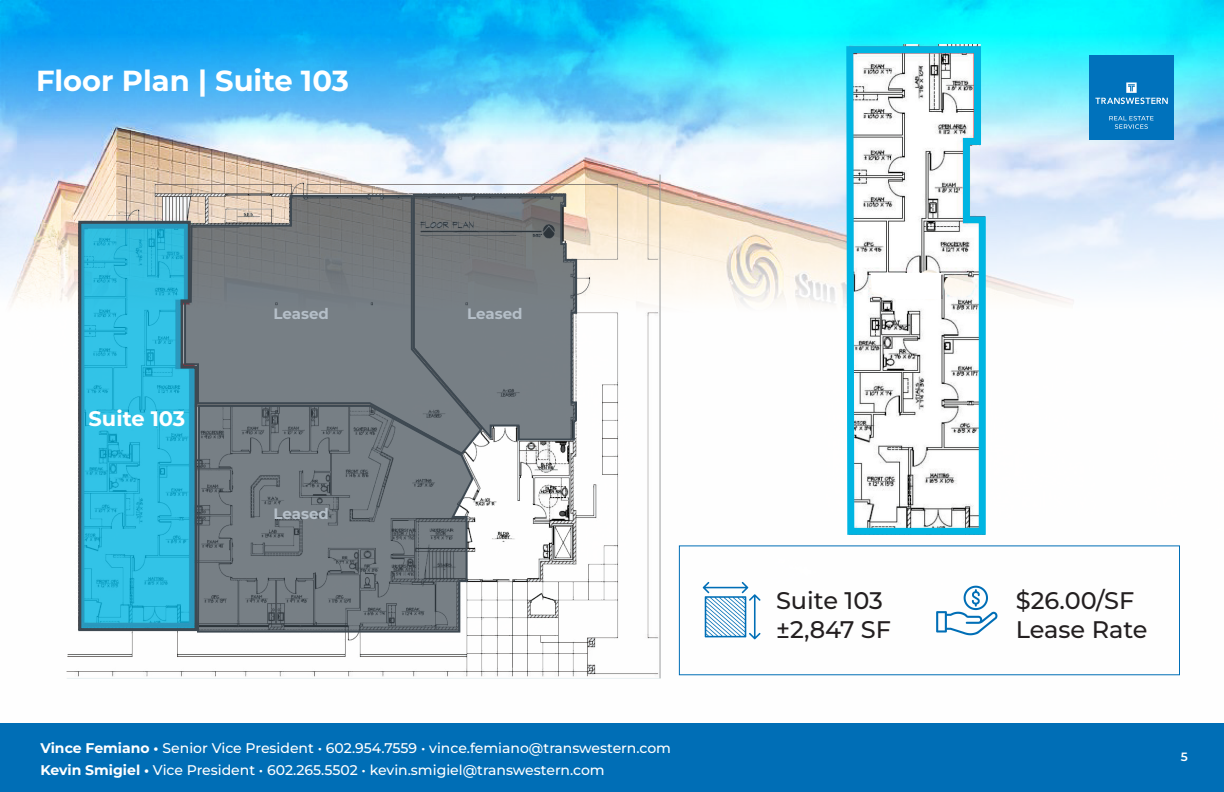
<style>
.page{position:relative;width:1224px;height:792px;background:#fff}
.page>*{position:absolute;margin:0;border:0;box-sizing:border-box;transform-origin:0 0}
.t1{font:700 29px "Montserrat";color:#fff}
.t2{font:500 24px "Montserrat";color:#231f20}
.t3{font:700 21px "Montserrat";color:#fff}
.t4{font:700 15px "Montserrat";color:#b5bfc8}
.t5{font:500 14px "Montserrat";color:#fff}
.t6{font:600 12px "Montserrat";color:#fff}
.s1{font-weight:700}
</style>
<div class="page">
<img style="left:0;top:162px;width:1224px;height:514px">
<div style="left:0;top:723px;width:1224px;height:69px;background:#006eb6"></div>
<svg style="left:0;top:0;width:1224px;height:162px;background:#42cdf8"></svg>
<img style="left:36px;top:126px;width:659px;height:553px">
<svg style="left:77px;top:219px;width:119px;height:414px;background:#31b5d7"></svg>
<svg style="left:183px;top:194px;width:301px;height:262px;background:#778084"></svg>
<svg style="left:412px;top:193px;width:166px;height:250px;background:#777c81"></svg>
<svg style="left:196px;top:404px;width:279px;height:230px;background:#727a80"></svg>
<div style="left:1089px;top:56px;width:85px;height:84px;background:#0072bc"></div>
<svg style="left:1109px;top:116px;width:45px;height:13px"></svg>
<svg style="left:1095px;top:83px;width:73px;height:21px"></svg>
<svg style="left:685px;top:567px;width:92px;height:90px"></svg>
<svg style="left:922px;top:567px;width:90px;height:89px"></svg>
<svg style="left:843px;top:43px;width:146px;height:495px"></svg>
<svg style="left:870px;top:273px;width:73px;height:26px"></svg>
<p class="t1" style="left:36px;top:61px;width:314px">Floor Plan | Suite 103</p>
<p class="t3" style="left:89px;top:405px;width:98px">Suite 103</p>
<p class="t4" style="left:274px;top:304px;width:57px">Leased</p>
<p class="t4" style="left:467px;top:304px;width:57px">Leased</p>
<p class="t4" style="left:274px;top:503px;width:57px">Leased</p>
<p class="t5" style="left:40px;top:739px;width:632px"><span class="s1">Vince Femiano •</span> Senior Vice President • 602.954.7559 • vince.femiano@transwestern.com</p>
<p class="t5" style="left:40px;top:761px;width:566px"><span class="s1">Kevin Smigiel •</span> Vice President • 602.265.5502 • kevin.smigiel@transwestern.com</p>
<p class="t2" style="left:776px;top:585px;width:108px">Suite 103</p>
<p class="t2" style="left:776px;top:614px;width:117px">±2,847 SF</p>
<p class="t2" style="left:1016px;top:585px;width:120px">$26.00/SF</p>
<p class="t2" style="left:1016px;top:614px;width:133px">Lease Rate</p>
<p class="t6" style="left:1181px;top:749px;width:9px">5</p>
</div>
